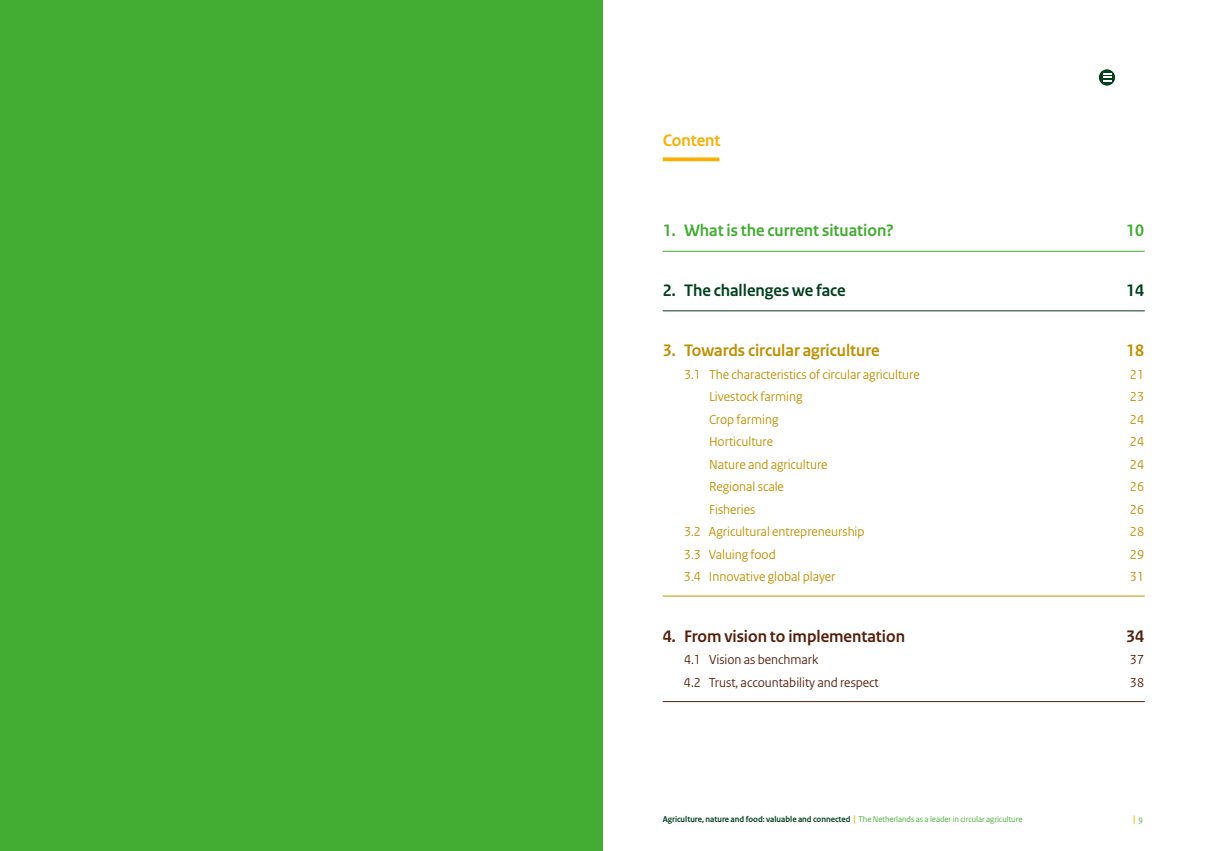
<style>
.page{position:relative;width:1205px;height:851px;background:#fff}
.page>*{position:absolute;margin:0;border:0;box-sizing:border-box;transform-origin:0 0}
.t1{font:700 17.5px "Rijksoverheid Sans Heading";color:#43ac32}
.t2{font:700 17.5px "Rijksoverheid Sans Heading";color:#c08f00}
.t3{font:700 17.5px "Rijksoverheid Sans Heading";color:#551f0c}
.t4{font:700 17.5px "Rijksoverheid Sans Heading";color:#00401b}
.t5{font:700 17.5px "Rijksoverheid Sans Heading";color:#f9ae00}
.t6{font:13.75px "Rijksoverheid Sans Heading";color:#c08f00}
.t7{font:13.75px "Rijksoverheid Sans Heading";color:#551f0c}
.t8{font:700 10px "Rijksoverheid Sans Heading";color:#f9ae00}
.t9{font:700 8.75px "Rijksoverheid Sans Heading";color:#00401b}
.s1{font-size:10px;color:#f9ae00}
.s2{font-weight:400;color:#43ac32}
.s3{font-weight:400;font-size:8.75px;color:#43ac32}
</style>
<div class="page">
<div style="left:0;top:0;width:602px;height:850px;background:#43ac32"></div>
<svg style="left:663px;top:157px;width:56px;height:4px"></svg>
<hr style="left:663px;top:251px;width:481px;height:1px;background:#43ac32">
<hr style="left:663px;top:310px;width:481px;height:1px;background:#00401b">
<hr style="left:663px;top:595px;width:481px;height:1px;background:#c08f00">
<hr style="left:663px;top:701px;width:481px;height:1px;background:#551f0c">
<svg style="left:1098px;top:69px;width:18px;height:17px"></svg>
<div style="left:1097px;top:68px;width:19px;height:19px;border:1px solid #fff;border-radius:50%"></div>
<svg style="left:1103px;top:73px;width:8px;height:9px"></svg>
<p class="t5" style="left:663px;top:131px;width:59px">Content</p>
<p class="t1" style="left:663px;top:221px;width:232px">1. What is the current situation?</p>
<p class="t1" style="left:1126px;top:221px;width:19px">10</p>
<p class="t4" style="left:663px;top:281px;width:185px">2. The challenges we face</p>
<p class="t4" style="left:1126px;top:281px;width:19px">14</p>
<p class="t2" style="left:663px;top:341px;width:218px">3. Towards circular agriculture</p>
<p class="t2" style="left:1126px;top:341px;width:19px">18</p>
<p class="t6" style="left:684px;top:366px;width:237px">3.1 The characteristics of circular agriculture</p>
<p class="t6" style="left:1130px;top:366px;width:16px">21</p>
<p class="t6" style="left:709px;top:389px;width:95px">Livestock farming</p>
<p class="t6" style="left:1130px;top:389px;width:16px">23</p>
<p class="t6" style="left:709px;top:411px;width:71px">Crop farming</p>
<p class="t6" style="left:1130px;top:411px;width:16px">24</p>
<p class="t6" style="left:709px;top:434px;width:66px">Horticulture</p>
<p class="t6" style="left:1130px;top:434px;width:16px">24</p>
<p class="t6" style="left:709px;top:456px;width:120px">Nature and agriculture</p>
<p class="t6" style="left:1130px;top:456px;width:16px">24</p>
<p class="t6" style="left:709px;top:479px;width:76px">Regional scale</p>
<p class="t6" style="left:1130px;top:479px;width:16px">26</p>
<p class="t6" style="left:709px;top:501px;width:48px">Fisheries</p>
<p class="t6" style="left:1130px;top:501px;width:16px">26</p>
<p class="t6" style="left:684px;top:524px;width:182px">3.2 Agricultural entrepreneurship</p>
<p class="t6" style="left:1130px;top:524px;width:16px">28</p>
<p class="t6" style="left:684px;top:546px;width:93px">3.3 Valuing food</p>
<p class="t6" style="left:1130px;top:546px;width:16px">29</p>
<p class="t6" style="left:684px;top:569px;width:153px">3.4 Innovative global player</p>
<p class="t6" style="left:1130px;top:569px;width:16px">31</p>
<p class="t3" style="left:663px;top:626px;width:244px">4. From vision to implementation</p>
<p class="t3" style="left:1126px;top:626px;width:19px">34</p>
<p class="t7" style="left:684px;top:651px;width:136px">4.1 Vision as benchmark</p>
<p class="t7" style="left:1130px;top:651px;width:16px">37</p>
<p class="t7" style="left:684px;top:674px;width:196px">4.2 Trust, accountability and respect</p>
<p class="t7" style="left:1130px;top:674px;width:16px">38</p>
<p class="t9" style="left:663px;top:813px;width:361px">Agriculture, nature and food: valuable and connected <span class="s1">|</span> <span class="s2">The Netherlands as a leader in circular agriculture</span></p>
<p class="t8" style="left:1133px;top:812px;width:11px">| <span class="s3">9</span></p>
</div>
